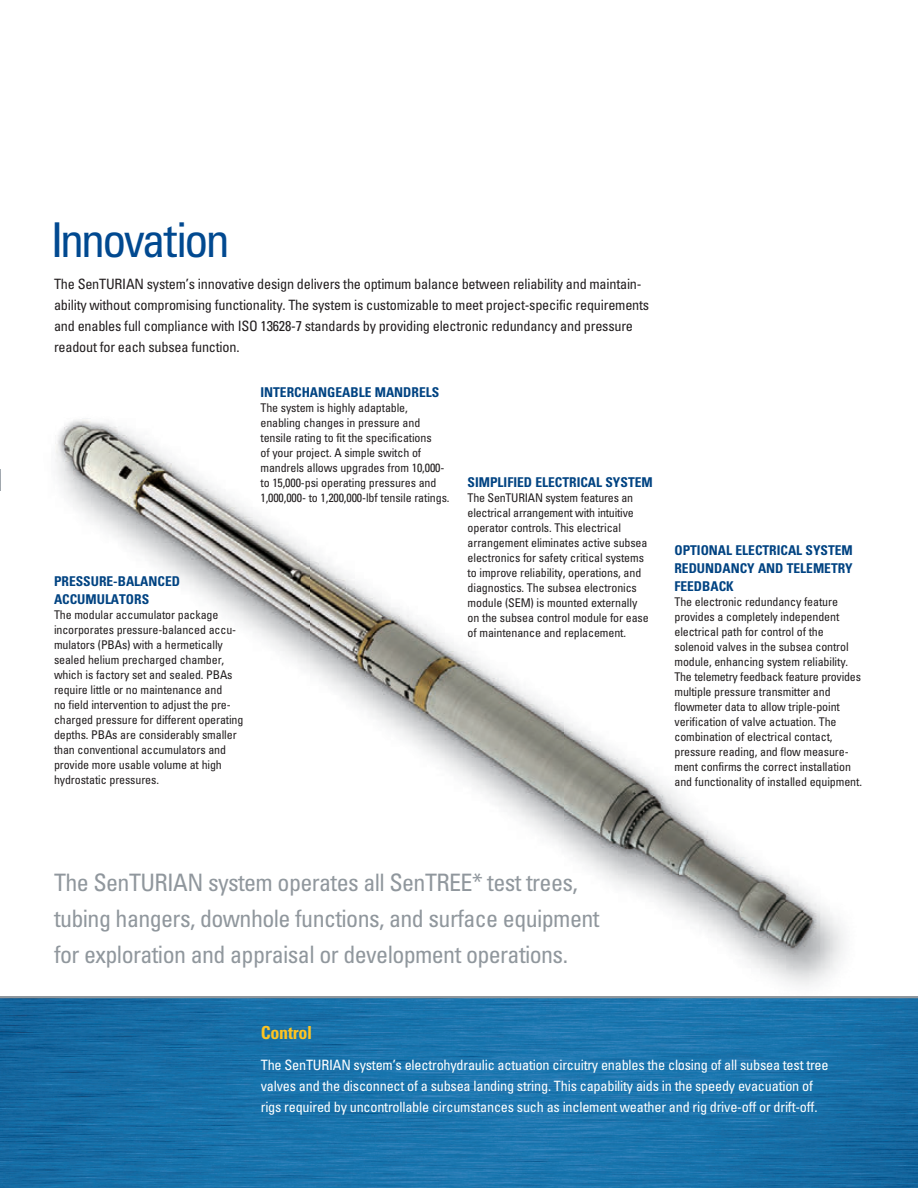
<style>
.page{position:relative;width:918px;height:1188px;background:#fff}
.page>*{position:absolute;margin:0;border:0;box-sizing:border-box;transform-origin:0 0}
.t1{font:condensed 48px "Univers LT Std";letter-spacing:-.055em;color:#014990}
.t2{font:condensed 24px/36px "Univers LT Std";letter-spacing:-.025em;color:#90979d}
.t3{font:700 condensed 18px "Univers LT Std";letter-spacing:-.015em;color:#fec422}
.t4{font:condensed 14.25px/21px "Univers LT Std";letter-spacing:-.015em;color:#231f20}
.t5{font:condensed 14.25px/21px "Univers LT Std";letter-spacing:-.015em;color:#fff}
.t6{font:700 condensed 13.5px/18px "Univers LT Std";color:#004382}
.t7{font:condensed 12px/15px "Univers LT Std";letter-spacing:-.01em;color:#231f20}
</style>
<div class="page">
<img style="left:96px;top:422px;width:689px;height:533px">
<img style="left:55px;top:418px;width:41px;height:104px">
<img style="left:785px;top:881px;width:53px;height:93px">
<img style="left:0;top:998px;width:918px;height:190px">
<hr style="left:0;top:996px;width:918px;height:2px;background:#90979d">
<svg style="left:0;top:470px;width:1px;height:20px"></svg>
<h1 class="t1" style="left:50px;top:210px;width:181px">Innovation</h1>
<p class="t4" style="left:54px;top:273px;width:597px">The SenTURIAN system’s innovative design delivers the optimum balance between reliability and maintain&shy;ability without compromising functionality. The system is customizable to meet project-specific requirements and enables full compliance with ISO 13628-7 standards by providing electronic redundancy and pressure readout for each subsea function.</p>
<p class="t6" style="left:260px;top:383px;width:180px">INTERCHANGEABLE MANDRELS</p>
<p class="t7" style="left:260px;top:400px;width:191px">The system is highly adaptable, enabling changes in pressure and tensile rating to fit the specifications<br>of your project. A simple switch of mandrels allows upgrades from 10,000- to 15,000-psi operating pressures and 1,000,000- to 1,200,000-lbf tensile ratings.</p>
<p class="t6" style="left:54px;top:572px;width:128px">PRESSURE-BALANCED<br>ACCUMULATORS</p>
<p class="t7" style="left:54px;top:607px;width:191px">The modular accumulator package incorporates pressure-balanced accu&shy;mulators (PBAs) with a hermetically sealed helium precharged chamber, which is factory set and sealed. PBAs require little or no maintenance and<br>no field intervention to adjust the pre&shy;charged pressure for different operating depths. PBAs are considerably smaller than conventional accumulators and provide more usable volume at high hydrostatic pressures.</p>
<p class="t6" style="left:468px;top:473px;width:187px">SIMPLIFIED ELECTRICAL SYSTEM</p>
<p class="t7" style="left:468px;top:490px;width:183px">The SenTURIAN system features an electrical arrangement with intuitive operator controls. This electrical arrangement eliminates active subsea electronics for safety critical systems to improve reliability, operations, and diagnostics. The subsea electronics module (SEM) is mounted externally on the subsea control module for ease of maintenance and replacement.</p>
<p class="t6" style="left:674px;top:541px;width:180px;text-align:justify">OPTIONAL ELECTRICAL SYSTEM REDUNDANCY AND TELEMETRY FEEDBACK</p>
<p class="t7" style="left:674px;top:594px;width:189px">The electronic redundancy feature provides a completely independent electrical path for control of the solenoid valves in the subsea control module, enhancing system reliability.<br>The telemetry feedback feature provides multiple pressure transmitter and flowmeter data to allow triple-point verification of valve actuation. The combination of electrical contact, pressure reading, and flow measure&shy;ment confirms the correct installation and functionality of installed equipment.</p>
<h2 class="t2" style="left:54px;top:865px;width:547px">The SenTURIAN system operates all SenTREE* test trees, tubing hangers, downhole functions, and surface equipment for exploration and appraisal or development operations.</h2>
<h3 class="t3" style="left:261px;top:1022px;width:53px">Control</h3>
<p class="t5" style="left:261px;top:1054px;width:569px">The SenTURIAN system’s electrohydraulic actuation circuitry enables the closing of all subsea test tree valves and the disconnect of a subsea landing string. This capability aids in the speedy evacuation of rigs required by uncontrollable circumstances such as inclement weather and rig drive-off or drift-off.</p>
</div>
